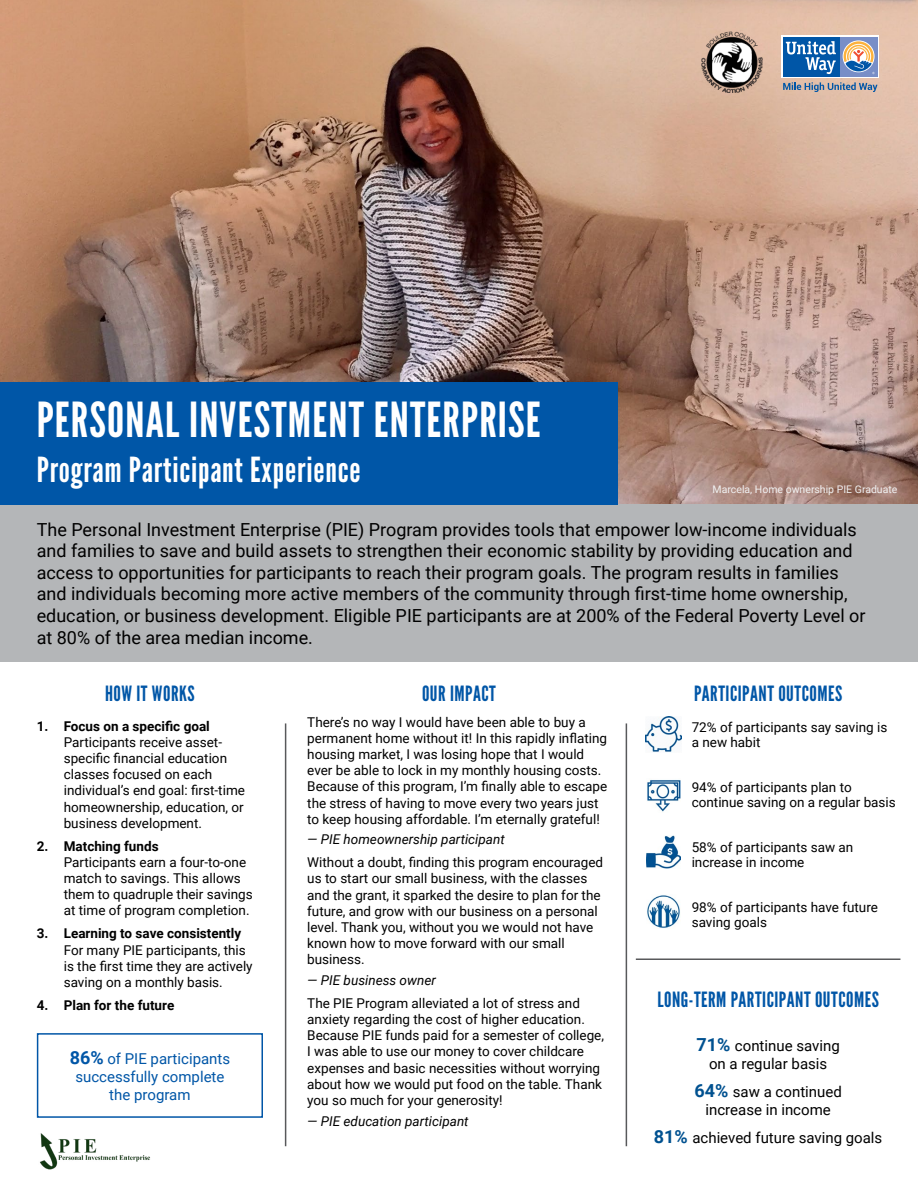
<style>
.page{position:relative;width:918px;height:1188px;background:#fff}
.page>*{position:absolute;margin:0;border:0;box-sizing:border-box;transform-origin:0 0}
.t1{font:48.3px "League Gothic";letter-spacing:.025em;color:#fff}
.t2{font:34.5px "League Gothic";letter-spacing:.025em;color:#fff}
.t3{font:21px "League Gothic";letter-spacing:.025em;color:#0056a7}
.t4{font:18px/21.6px "Roboto";color:#000}
.t5{font:15px/18px "Roboto";color:#000;text-align:center}
.t6{font:15px/18px "Roboto";color:#0056a7;text-align:center}
.t7{font:13.5px/16.2px "Roboto";color:#000}
.t8{font:700 13.5px "Roboto";color:#000}
.t9{font:italic 13.5px "Roboto";color:#000}
.t10{font:10.5px "Roboto";color:#f1f1f2}
.s1{font-weight:700;font-size:18px;color:#005190}
.s2{font-weight:700;font-size:18px}
</style>
<div class="page">
<img style="left:0;top:0;width:918px;height:504px">
<div style="left:0;top:504px;width:918px;height:158px;background:#b4b6b8"></div>
<div style="left:0;top:382px;width:618px;height:123px;background:#0056a7"></div>
<hr style="left:285px;top:723px;width:1px;height:423px;background:#58595b">
<hr style="left:626px;top:723px;width:1px;height:423px;background:#58595b">
<img style="left:645px;top:716px;width:36px;height:36px">
<img style="left:647px;top:780px;width:33px;height:32px">
<img style="left:646px;top:835px;width:34px;height:34px">
<img style="left:647px;top:895px;width:33px;height:33px">
<img style="left:702px;top:31px;width:61px;height:61px">
<div style="left:782px;top:35px;width:97px;height:43px;background:#fff"></div>
<div style="left:839px;top:37px;width:39px;height:40px;background:#788ec7"></div>
<div style="left:783px;top:37px;width:56px;height:40px;background:#0056a7"></div>
<svg style="left:843px;top:40px;width:32px;height:32px"></svg>
<svg style="left:786px;top:41px;width:50px;height:33px"></svg>
<svg style="left:844px;top:41px;width:31px;height:33px"></svg>
<svg style="left:783px;top:82px;width:95px;height:10px"></svg>
<img style="left:40px;top:1133px;width:110px;height:37px">
<div style="left:37px;top:1033px;width:226px;height:85px;border:2px solid #0056a7"></div>
<hr style="left:636px;top:958px;width:264px;height:2px;background:#58595b">
<h1 class="t1" style="left:37px;top:391px;width:506px">PERSONAL INVESTMENT ENTERPRISE</h1>
<h2 class="t2" style="left:37px;top:450px;width:325px">Program Participant Experience</h2>
<p class="t4" style="left:37px;top:518px;width:830px">The Personal Investment Enterprise (PIE) Program provides tools that empower low-income individuals and families to save and build assets to strengthen their economic stability by providing education and access to opportunities for participants to reach their program goals. The program results in families and individuals becoming more active members of the community through first-time home ownership, education, or business development. Eligible PIE participants are at 200% of the Federal Poverty Level or at 80% of the area median income.</p>
<p class="t10" style="left:713px;top:482px;width:186px">Marcela, Home ownership PIE Graduate</p>
<h3 class="t3" style="left:105px;top:681px;width:91px">HOW IT WORKS</h3>
<p class="t8" style="left:37px;top:716px;width:175px">1. Focus on a specific goal</p>
<p class="t7" style="left:64px;top:733px;width:183px">Participants receive asset&shy;specific financial education classes focused on each individual’s end goal: first-time homeownership, education, or business development.</p>
<p class="t8" style="left:37px;top:836px;width:123px">2. Matching funds</p>
<p class="t7" style="left:64px;top:853px;width:191px">Participants earn a four-to-one match to savings. This allows them to quadruple their savings at time of program completion.</p>
<p class="t8" style="left:37px;top:924px;width:206px">3. Learning to save consistently</p>
<p class="t7" style="left:64px;top:941px;width:190px">For many PIE participants, this is the first time they are actively saving on a monthly basis.</p>
<p class="t8" style="left:37px;top:996px;width:139px">4. Plan for the future</p>
<h3 class="t3" style="left:657px;top:987px;width:223px">LONG-TERM PARTICIPANT OUTCOMES</h3>
<p class="t5" style="left:697px;top:1036px;width:145px"><span class="s1">71%</span> continue saving on a regular basis</p>
<p class="t5" style="left:694px;top:1082px;width:149px"><span class="s1">64%</span> saw a continued increase in income</p>
<p class="t5" style="left:654px;top:1129px;width:230px"><span class="s1">81%</span> achieved future saving goals</p>
<h3 class="t3" style="left:422px;top:681px;width:75px">OUR IMPACT</h3>
<h3 class="t3" style="left:694px;top:681px;width:150px">PARTICIPANT OUTCOMES</h3>
<p class="t7" style="left:307px;top:713px;width:301px">There’s no way I would have been able to buy a permanent home without it! In this rapidly inflating housing market, I was losing hope that I would ever be able to lock in my monthly housing costs.<br>Because of this program, I’m finally able to escape the stress of having to move every two years just to keep housing affordable. I’m eternally grateful!</p>
<p class="t9" style="left:307px;top:830px;width:199px">— PIE homeownership participant</p>
<p class="t7" style="left:307px;top:854px;width:297px">Without a doubt, finding this program encouraged us to start our small business, with the classes and the grant, it sparked the desire to plan for the future, and grow with our business on a personal level. Thank you, without you we would not have known how to move forward with our small business.</p>
<p class="t9" style="left:307px;top:971px;width:130px">— PIE business owner</p>
<p class="t7" style="left:307px;top:994px;width:298px">The PIE Program alleviated a lot of stress and anxiety regarding the cost of higher education.<br>Because PIE funds paid for a semester of college, I was able to use our money to cover childcare expenses and basic necessities without worrying about how we would put food on the table. Thank you so much for your generosity!</p>
<p class="t9" style="left:307px;top:1111px;width:163px">— PIE education participant</p>
<p class="t7" style="left:692px;top:719px;width:197px;line-height:15px">72% of participants say saving is a new habit</p>
<p class="t7" style="left:692px;top:779px;width:206px;line-height:15px">94% of participants plan to continue saving on a regular basis</p>
<p class="t7" style="left:692px;top:839px;width:163px;line-height:15px">58% of participants saw an increase in income</p>
<p class="t7" style="left:692px;top:899px;width:188px;line-height:15px">98% of participants have future saving goals</p>
<p class="t6" style="left:70px;top:1050px;width:162px"><span class="s2">86%</span> of PIE participants successfully complete the program</p>
</div>
